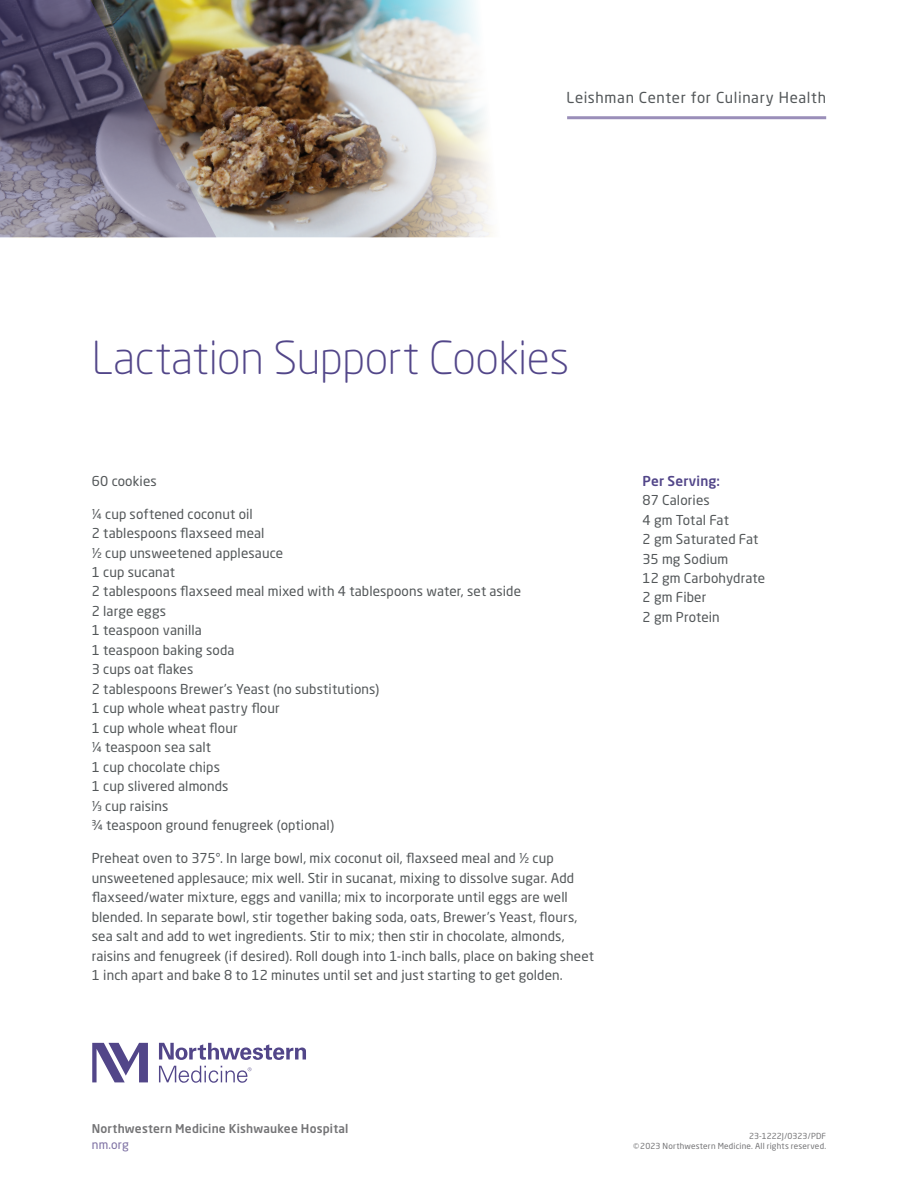
<style>
.page{position:relative;width:918px;height:1188px;background:#fff}
.page>*{position:absolute;margin:0;border:0;box-sizing:border-box;transform-origin:0 0}
.t1{font:300 45px "Neo Sans Pro";letter-spacing:-.005em;color:#524689}
.t2{font:15px "Neo Sans Pro";letter-spacing:.045em;color:#535759}
.t3{font:13.5px/19.5px "Neo Sans Pro";letter-spacing:.01em;color:#535759}
.t4{font:500 13.5px "Neo Sans Pro";letter-spacing:.01em;color:#524689}
.t5{font:500 12px "Neo Sans Pro";letter-spacing:.015em;color:#747476}
.t6{font:12px "Neo Sans Pro";color:#7c6fa2}
.t7{font:8.25px/10.5px "Neo Sans Pro";letter-spacing:.02em;color:#747476;text-align:right}
</style>
<div class="page">
<img style="left:216px;top:0;width:101px;height:237px">
<svg style="left:317px;top:0;width:509px;height:238px"></svg>
<img style="left:0;top:0;width:216px;height:237px">
<hr style="left:567px;top:116px;width:259px;height:3px;background:#9a8eb9">
<svg style="left:159px;top:1043px;width:147px;height:17px"></svg>
<svg style="left:92px;top:1043px;width:56px;height:39px"></svg>
<svg style="left:159px;top:1066px;width:92px;height:17px"></svg>
<p class="t2" style="left:567px;top:89px;width:261px">Leishman Center for Culinary Health</p>
<h1 class="t1" style="left:92px;top:331px;width:479px">Lactation Support Cookies</h1>
<p class="t3" style="left:92px;top:471px;width:66px">60 cookies</p>
<p class="t3" style="left:92px;top:504px;width:431px">1/4 cup softened coconut oil<br>2 tablespoons flaxseed meal<br>1/2 cup unsweetened applesauce<br>1 cup sucanat<br>2 tablespoons flaxseed meal mixed with 4 tablespoons water, set aside<br>2 large eggs<br>1 teaspoon vanilla<br>1 teaspoon baking soda<br>3 cups oat flakes<br>2 tablespoons Brewer’s Yeast (no substitutions)<br>1 cup whole wheat pastry flour<br>1 cup whole wheat flour<br>1/4 teaspoon sea salt<br>1 cup chocolate chips<br>1 cup slivered almonds<br>1/3 cup raisins<br>3/4 teaspoon ground fenugreek (optional)</p>
<p class="t3" style="left:92px;top:849px;width:504px">Preheat oven to 375°. In large bowl, mix coconut oil, flaxseed meal and ½ cup unsweetened applesauce; mix well. Stir in sucanat, mixing to dissolve sugar. Add flaxseed/water mixture, eggs and vanilla; mix to incorporate until eggs are well blended. In separate bowl, stir together baking soda, oats, Brewer’s Yeast, flours, sea salt and add to wet ingredients. Stir to mix; then stir in chocolate, almonds, raisins and fenugreek (if desired). Roll dough into 1-inch balls, place on baking sheet 1 inch apart and bake 8 to 12 minutes until set and just starting to get golden.</p>
<p class="t4" style="left:643px;top:472px;width:79px">Per Serving:</p>
<p class="t3" style="left:643px;top:490px;width:124px">87 Calories<br>4 gm Total Fat<br>2 gm Saturated Fat<br>35 mg Sodium<br>12 gm Carbohydrate<br>2 gm Fiber<br>2 gm Protein</p>
<p class="t5" style="left:92px;top:1121px;width:258px">Northwestern Medicine Kishwaukee Hospital</p>
<p class="t6" style="left:92px;top:1137px;width:39px">nm.org</p>
<p class="t7" style="left:633px;top:1130px;width:195px">23-1222J/0323/PDF<br>©2023 Northwestern Medicine. All rights reserved.</p>
</div>
